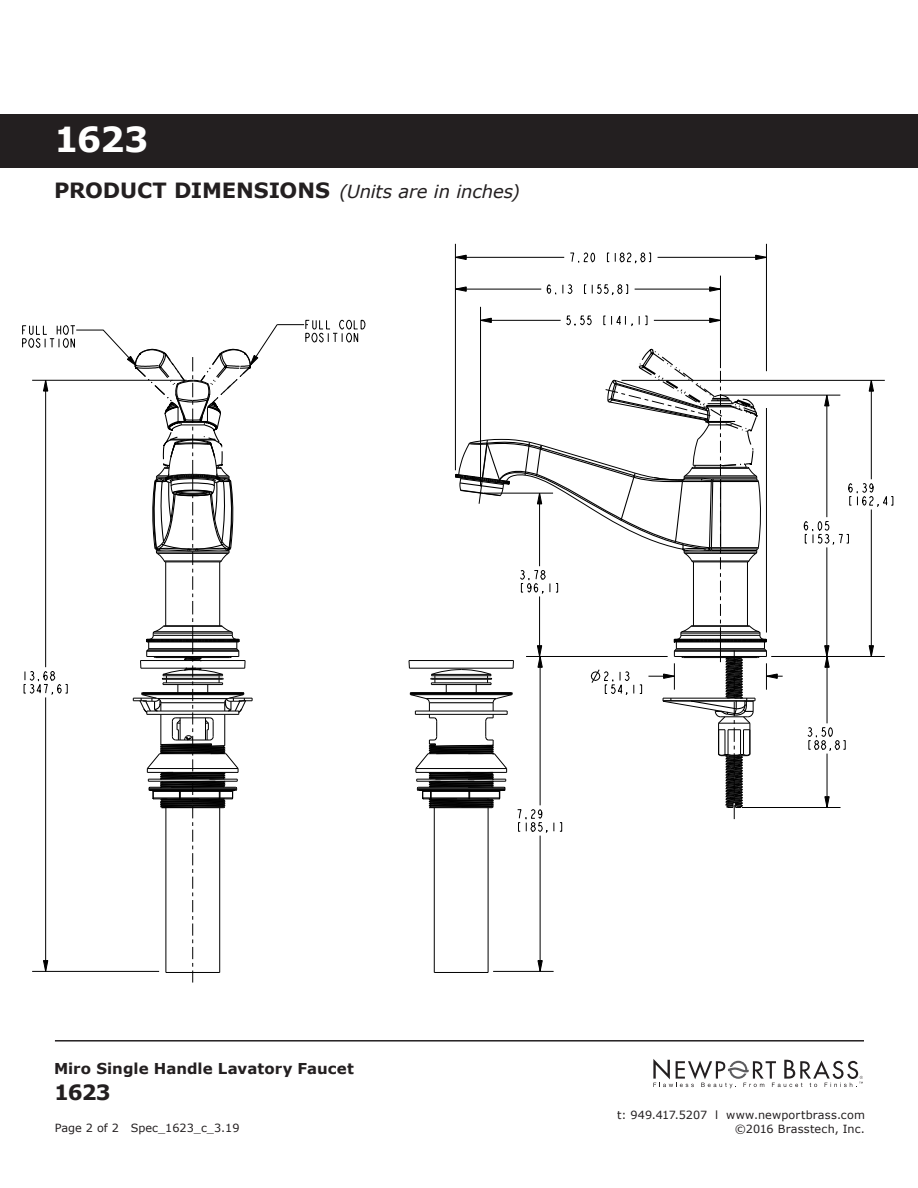
<style>
.page{position:relative;width:918px;height:1188px;background:#fff}
.page>*{position:absolute;margin:0;border:0;box-sizing:border-box;transform-origin:0 0}
.t1{font:700 34.5px "Verdana";color:#fff}
.t2{font:700 21px "Verdana";color:#231f20}
.t3{font:italic 18px "Verdana";letter-spacing:-.01em;color:#231f20}
.t4{font:700 15px "Verdana";color:#231f20}
.t5{font:11.25px/13.5px "Verdana";letter-spacing:.01em;color:#231f20;text-align:right}
.s1{font-weight:700;font-style:normal;font-size:21px}
</style>
<div class="page">
<svg style="left:653px;top:1059px;width:210px;height:29px"></svg>
<hr style="left:55px;top:1040px;width:809px;height:2px;background:#231f20">
<div style="left:0;top:114px;width:918px;height:54px;background:#231f20"></div>
<svg style="left:566px;top:315px;width:26px;height:11px"></svg>
<svg style="left:603px;top:315px;width:45px;height:12px"></svg>
<svg style="left:709px;top:318px;width:11px;height:5px"></svg>
<svg style="left:481px;top:318px;width:11px;height:5px"></svg>
<svg style="left:546px;top:284px;width:27px;height:11px"></svg>
<svg style="left:584px;top:284px;width:44px;height:12px"></svg>
<svg style="left:709px;top:286px;width:11px;height:6px"></svg>
<svg style="left:456px;top:286px;width:11px;height:6px"></svg>
<svg style="left:570px;top:252px;width:25px;height:11px"></svg>
<svg style="left:607px;top:252px;width:44px;height:12px"></svg>
<svg style="left:755px;top:255px;width:11px;height:5px"></svg>
<svg style="left:456px;top:255px;width:11px;height:5px"></svg>
<svg style="left:803px;top:521px;width:46px;height:24px"></svg>
<svg style="left:824px;top:394px;width:6px;height:12px"></svg>
<svg style="left:848px;top:483px;width:45px;height:24px"></svg>
<svg style="left:868px;top:645px;width:6px;height:11px"></svg>
<svg style="left:868px;top:381px;width:6px;height:11px"></svg>
<svg style="left:807px;top:727px;width:39px;height:24px"></svg>
<svg style="left:824px;top:645px;width:6px;height:23px"></svg>
<svg style="left:824px;top:796px;width:6px;height:11px"></svg>
<svg style="left:537px;top:960px;width:6px;height:11px"></svg>
<hr style="left:455px;top:244px;width:1px;height:226px;background:#000">
<hr style="left:480px;top:307px;width:1px;height:179px;background:#000">
<hr style="left:742px;top:807px;width:99px;height:1px;background:#000">
<hr style="left:720px;top:276px;width:1px;height:92px;background:#000">
<hr style="left:771px;top:656px;width:114px;height:1px;background:#000">
<hr style="left:766px;top:244px;width:1px;height:127px;background:#000">
<hr style="left:827px;top:395px;width:1px;height:122px;background:#000">
<hr style="left:827px;top:547px;width:1px;height:109px;background:#000">
<hr style="left:827px;top:656px;width:1px;height:67px;background:#000">
<hr style="left:827px;top:754px;width:1px;height:54px;background:#000">
<hr style="left:871px;top:380px;width:1px;height:99px;background:#000">
<hr style="left:871px;top:510px;width:1px;height:146px;background:#000">
<hr style="left:721px;top:395px;width:119px;height:1px;background:#000">
<hr style="left:621px;top:380px;width:264px;height:1px;background:#000">
<hr style="left:654px;top:320px;width:66px;height:1px;background:#000">
<hr style="left:481px;top:320px;width:80px;height:1px;background:#000">
<hr style="left:635px;top:289px;width:85px;height:1px;background:#000">
<hr style="left:455px;top:289px;width:86px;height:1px;background:#000">
<hr style="left:658px;top:257px;width:108px;height:1px;background:#000">
<hr style="left:455px;top:257px;width:109px;height:1px;background:#000">
<hr style="left:434px;top:808px;width:1px;height:164px;background:#000">
<hr style="left:434px;top:972px;width:54px;height:1px;background:#000">
<hr style="left:493px;top:971px;width:61px;height:1px;background:#000">
<hr style="left:488px;top:808px;width:1px;height:164px;background:#000">
<hr style="left:540px;top:836px;width:1px;height:135px;background:#000">
<svg style="left:22px;top:319px;width:344px;height:664px"></svg>
<svg style="left:408px;top:348px;width:375px;height:486px"></svg>
<h1 class="t1" style="left:54px;top:117px;width:96px">1623</h1>
<h3 class="t3" style="left:54px;top:180px;width:467px"><span class="s1">Product dim ensions</span> (Units are in inches)</h3>
<h3 class="t4" style="left:54px;top:1059px;width:301px">Miro Single Handle Lavatory Faucet</h3>
<h2 class="t2" style="left:54px;top:1079px;width:58px">1623</h2>
<p class="t5" style="left:55px;top:1121px;width:186px">Page 2 of 2 Spec_1623_c_3.19</p>
<p class="t5" style="left:617px;top:1108px;width:249px">t: 949.417.5207 l www.newportbrass.com ©2016 Brasstech, Inc.</p>
</div>
